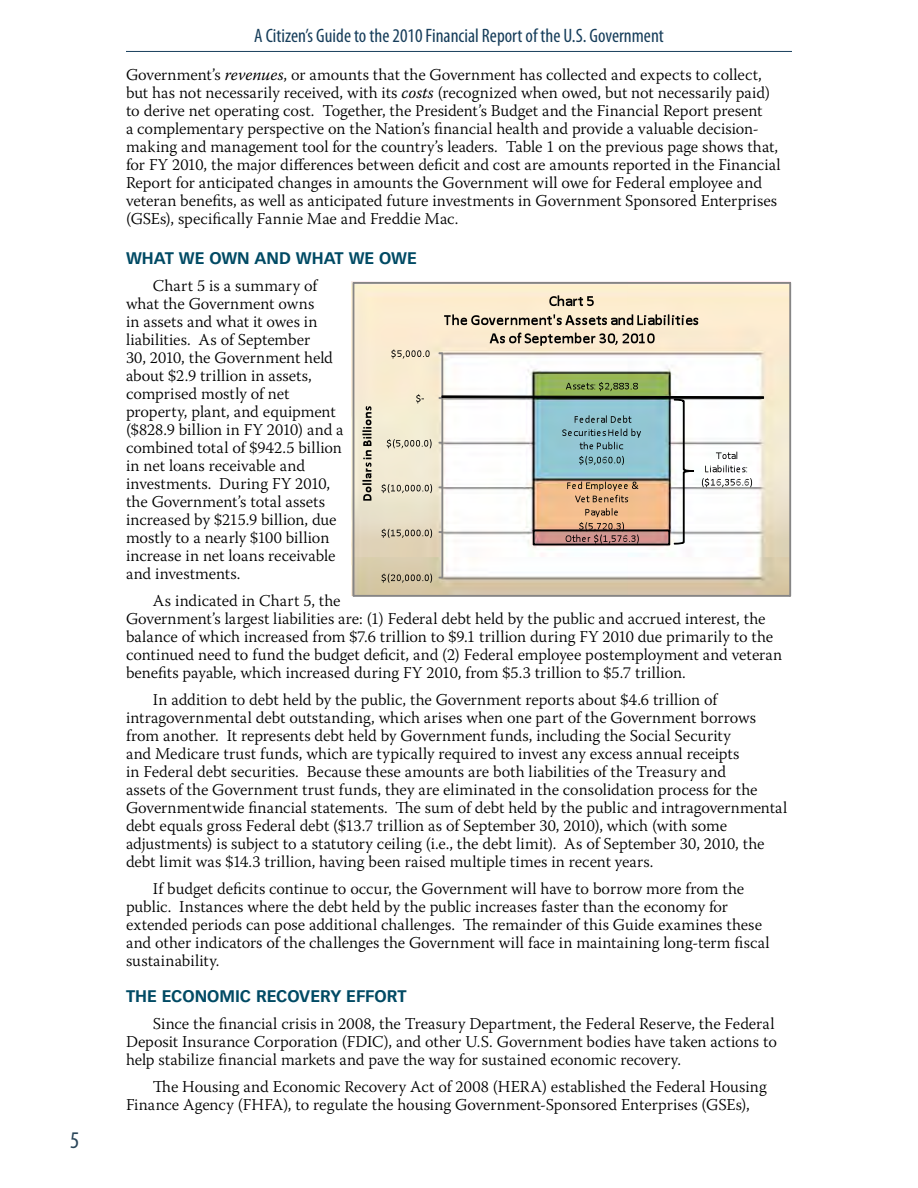
<style>
.page{position:relative;width:918px;height:1188px;background:#fff}
.page>*{position:absolute;margin:0;border:0;box-sizing:border-box;transform-origin:0 0}
.t1{font:condensed 24px "Myriad Pro";color:#2a465a}
.t2{font:condensed 19.5px "Myriad Pro";color:#173e5b}
.Body_Text{font:300 16.5px/18px "Warnock Pro";color:#000}
.Footnote_Text{font:300 16.5px/18px "Warnock Pro";color:#000}
.Main_Text_Header_3_1{font:700 16.5px "Vectora LH";color:#004a64}
.s1{font-weight:400;font-style:italic}
</style>
<div class="page">
<hr style="left:126px;top:51px;width:666px;height:1px;background:#173e5b">
<div style="left:351px;top:281px;width:447px;height:319px;background:linear-gradient(to bottom,#f9f9f9,#f9f9f9)"></div>
<svg style="left:353px;top:282px;width:438px;height:314px"></svg>
<svg style="left:439px;top:370px;width:325px;height:177px"></svg>
<h1 class="t1" style="left:70px;top:1125px;width:11px">5</h1>
<p class="t2" style="left:254px;top:24px;width:411px">A Citizen’s Guide to the 2010 Financial Report of the U.S. Government</p>
<p class="Footnote_Text" style="left:126px;top:65px;width:656px">Government’s <span class="s1">revenues</span>, or amounts that the Government has collected and expects to collect, but has not necessarily received, with its <span class="s1">costs</span> (recognized when owed, but not necessarily paid) to derive net operating cost. Together, the President’s Budget and the Financial Report present<br>a complementary perspective on the Nation’s financial health and provide a valuable decision&shy;making and management tool for the country’s leaders. Table 1 on the previous page shows that, for FY 2010, the major differences between deficit and cost are amounts reported in the Financial Report for anticipated changes in amounts the Government will owe for Federal employee and veteran benefits, as well as anticipated future investments in Government Sponsored Enterprises (GSEs), specifically Fannie Mae and Freddie Mac.</p>
<p class="Main_Text_Header_3_1" style="left:126px;top:248px;width:292px">WHAT WE OWN AND WHAT WE OWE</p>
<p class="Body_Text" style="left:126px;top:276px;width:219px;text-indent:27px">Chart 5 is a summary of what the Government owns<br>in assets and what it owes in liabilities. As of September<br>30, 2010, the Government held about $2.9 trillion in assets, comprised mostly of net property, plant, and equipment ($828.9 billion in FY 2010) and a combined total of $942.5 billion in net loans receivable and investments. During FY 2010, the Government’s total assets increased by $215.9 billion, due mostly to a nearly $100 billion increase in net loans receivable and investments.</p>
<p class="Body_Text" style="left:126px;top:591px;width:658px;text-indent:27px">As indicated in Chart 5, the<br>Government’s largest liabilities are: (1) Federal debt held by the public and accrued interest, the balance of which increased from $7.6 trillion to $9.1 trillion during FY 2010 due primarily to the continued need to fund the budget deficit, and (2) Federal employee postemployment and veteran benefits payable, which increased during FY 2010, from $5.3 trillion to $5.7 trillion.</p>
<p class="Body_Text" style="left:126px;top:690px;width:663px;text-indent:27px">In addition to debt held by the public, the Government reports about $4.6 trillion of intragovernmental debt outstanding, which arises when one part of the Government borrows from another. It represents debt held by Government funds, including the Social Security<br>and Medicare trust funds, which are typically required to invest any excess annual receipts<br>in Federal debt securities. Because these amounts are both liabilities of the Treasury and<br>assets of the Government trust funds, they are eliminated in the consolidation process for the Governmentwide financial statements. The sum of debt held by the public and intragovernmental debt equals gross Federal debt ($13.7 trillion as of September 30, 2010), which (with some adjustments) is subject to a statutory ceiling (i.e., the debt limit). As of September 30, 2010, the debt limit was $14.3 trillion, having been raised multiple times in recent years.</p>
<p class="Body_Text" style="left:126px;top:879px;width:645px;text-indent:27px">If budget deficits continue to occur, the Government will have to borrow more from the public. Instances where the debt held by the public increases faster than the economy for extended periods can pose additional challenges. The remainder of this Guide examines these and other indicators of the challenges the Government will face in maintaining long-term fiscal sustainability.</p>
<p class="Main_Text_Header_3_1" style="left:126px;top:986px;width:282px">THE ECONOMIC RECOVERY EFFORT</p>
<p class="Body_Text" style="left:126px;top:1014px;width:652px;text-indent:27px">Since the financial crisis in 2008, the Treasury Department, the Federal Reserve, the Federal<br>Deposit Insurance Corporation (FDIC), and other U.S. Government bodies have taken actions to help stabilize financial markets and pave the way for sustained economic recovery.</p>
<p class="Body_Text" style="left:126px;top:1077px;width:642px;text-indent:27px">The Housing and Economic Recovery Act of 2008 (HERA) established the Federal Housing<br>Finance Agency (FHFA), to regulate the housing Government-Sponsored Enterprises (GSEs),</p>
</div>
